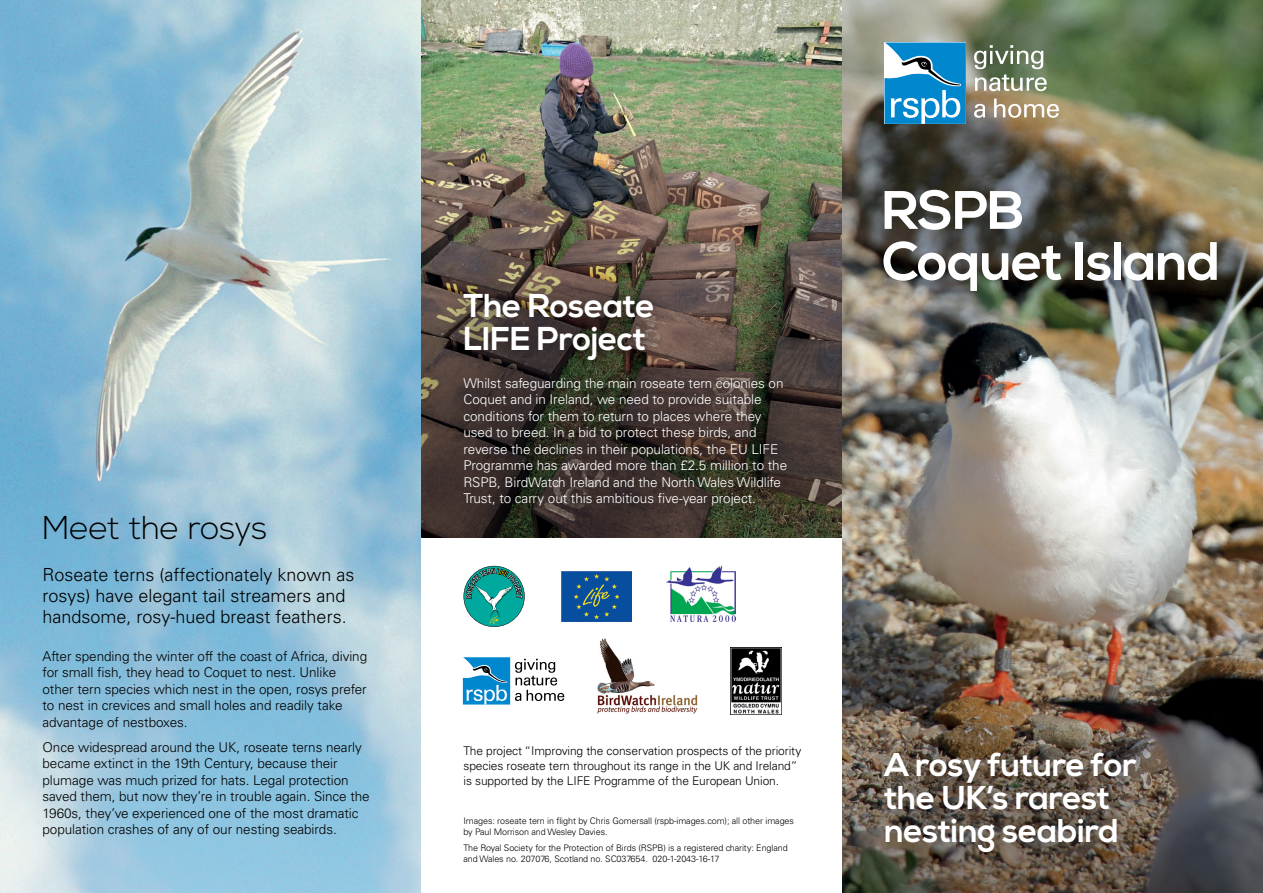
<style>
.page{position:relative;width:1263px;height:893px;background:#fff}
.page>*{position:absolute;margin:0;border:0;box-sizing:border-box;transform-origin:0 0}
.t1{font:700 54px/51px "Nexa";letter-spacing:-.015em;color:#fff}
.t2{font:700 33px/33px "Nexa";letter-spacing:-.01em;color:#fff}
.t3{font:300 33px "Nexa";letter-spacing:-.015em;color:#000}
.t4{font:300 18px/21px "Univers";color:#000}
.t5{font:300 13.5px/16.5px "Univers LT Std";letter-spacing:-.005em;color:#000}
.t6{font:300 13.5px/16.5px "Univers LT Std";letter-spacing:-.005em;color:#fff}
.t7{font:300 12px/15px "Univers LT Std";letter-spacing:-.01em;color:#000}
.t8{font:300 9px/11.2px "Univers LT Std";letter-spacing:-.01em;color:#000}
</style>
<div class="page">
<img style="left:421px;top:0;width:421px;height:137px">
<img style="left:842px;top:0;width:421px;height:537px">
<img style="left:842px;top:537px;width:421px;height:356px">
<div style="left:858px;top:726px;width:303px;height:153px;background:#000;opacity:.75"></div>
<img style="left:0;top:0;width:421px;height:446px">
<svg style="left:974px;top:45px;width:73px;height:46px"></svg>
<svg style="left:974px;top:104px;width:11px;height:14px"></svg>
<svg style="left:994px;top:99px;width:65px;height:19px"></svg>
<svg style="left:884px;top:43px;width:82px;height:81px"></svg>
<svg style="left:0;top:446px;width:421px;height:447px;background:#97c4dc"></svg>
<img style="left:421px;top:137px;width:421px;height:400px">
<div style="left:446px;top:276px;width:357px;height:246px;background:#000;opacity:.8"></div>
<svg style="left:463px;top:566px;width:62px;height:61px"></svg>
<img style="left:561px;top:571px;width:70px;height:51px">
<img style="left:666px;top:565px;width:69px;height:57px">
<svg style="left:463px;top:657px;width:101px;height:47px"></svg>
<img style="left:597px;top:638px;width:101px;height:76px">
<img style="left:731px;top:647px;width:50px;height:67px">
<h2 class="t2" style="left:463px;top:290px;width:193px">The Roseate<br>LIFE Project</h2>
<p class="t6" style="left:463px;top:375px;width:325px">Whilst safeguarding the main roseate tern colonies on Coquet and in Ireland, we need to provide suitable conditions for them to return to places where they used to breed. In a bid to protect these birds, and reverse the declines in their populations, the EU LIFE Programme has awarded more than £2.5 million to the RSPB, BirdWatch Ireland and the North Wales Wildlife Trust, to carry out this ambitious five-year project.</p>
<h2 class="t3" style="left:43px;top:508px;width:227px">Meet the rosys</h2>
<h3 class="t4" style="left:43px;top:564px;width:314px">Roseate terns (affectionately known as rosys) have elegant tail streamers and handsome, rosy-hued breast feathers.</h3>
<p class="t5" style="left:43px;top:648px;width:326px">After spending the winter off the coast of Africa, diving for small fish, they head to Coquet to nest. Unlike other tern species which nest in the open, rosys prefer to nest in crevices and small holes and readily take advantage of nestboxes.</p>
<p class="t5" style="left:43px;top:739px;width:329px">Once widespread around the UK, roseate terns nearly became extinct in the 19th Century, because their plumage was much prized for hats. Legal protection saved them, but now they’re in trouble again. Since the 1960s, they’ve experienced one of the most dramatic population crashes of any of our nesting seabirds.</p>
<p class="t7" style="left:463px;top:743px;width:339px">The project “Improving the conservation prospects of the priority species roseate tern throughout its range in the UK and Ireland” is supported by the LIFE Programme of the European Union.</p>
<p class="t8" style="left:463px;top:815px;width:332px">Images: roseate tern in flight by Chris Gomersall (rspb-images.com); all other images by Paul Morrison and Wesley Davies.</p>
<p class="t8" style="left:463px;top:842px;width:326px">The Royal Society for the Protection of Birds (RSPB) is a registered charity: England and Wales no. 207076, Scotland no. SC037654. 020-1-2043-16-17</p>
<h1 class="t1" style="left:882px;top:187px;width:340px">RSPB<br>Coquet Island</h1>
<h2 class="t2" style="left:884px;top:750px;width:254px">A rosy future for the UK’s rarest nesting seabird</h2>
</div>
